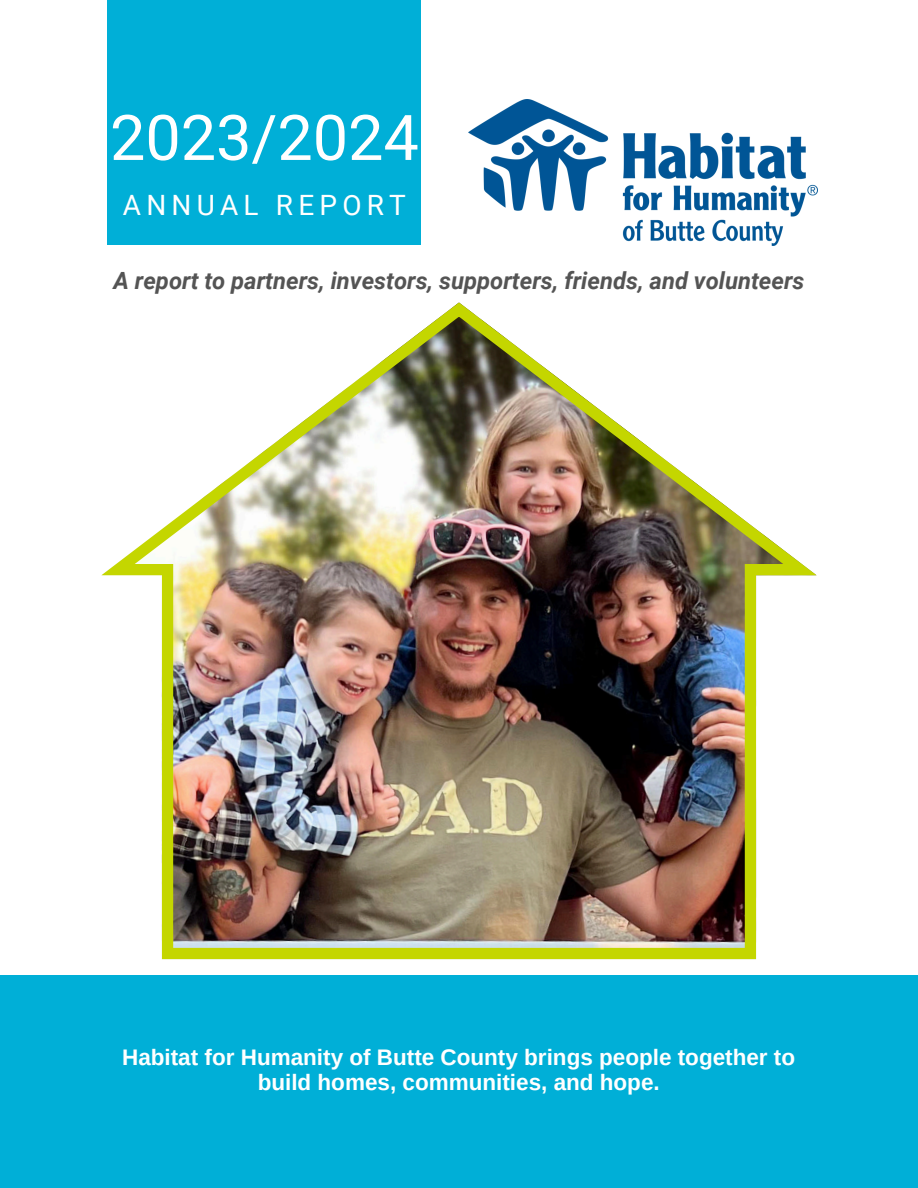
<style>
.page{position:relative;width:918px;height:1188px;background:#fff}
.page>*{position:absolute;margin:0;border:0;box-sizing:border-box;transform-origin:0 0}
.t1{font:63px "Roboto";color:#fff}
.t2{font:28.05px "Roboto";letter-spacing:.185em;color:#fff}
.t3{font:italic 700 23.7px "Roboto";color:#545454}
.t4{font:700 22.5px/24.8px "Arimo";color:#fff;text-align:center}
</style>
<div class="page">
<div style="left:108px;top:0;width:313px;height:245px;background:#00afd7"></div>
<div style="left:0;top:975px;width:918px;height:213px;background:#00afd7"></div>
<img style="left:468px;top:99px;width:349px;height:146px">
<img style="left:101px;top:303px;width:716px;height:656px">
<p class="t1" style="left:110px;top:102px;width:310px">2023/2024</p>
<p class="t2" style="left:123px;top:189px;width:284px">ANNUAL REPORT</p>
<p class="t3" style="left:113px;top:267px;width:692px">A report to partners, investors, supporters, friends, and volunteers</p>
<p class="t4" style="left:122px;top:1045px;width:675px">Habitat for Humanity of Butte County brings people together to build homes, communities, and hope.</p>
</div>
